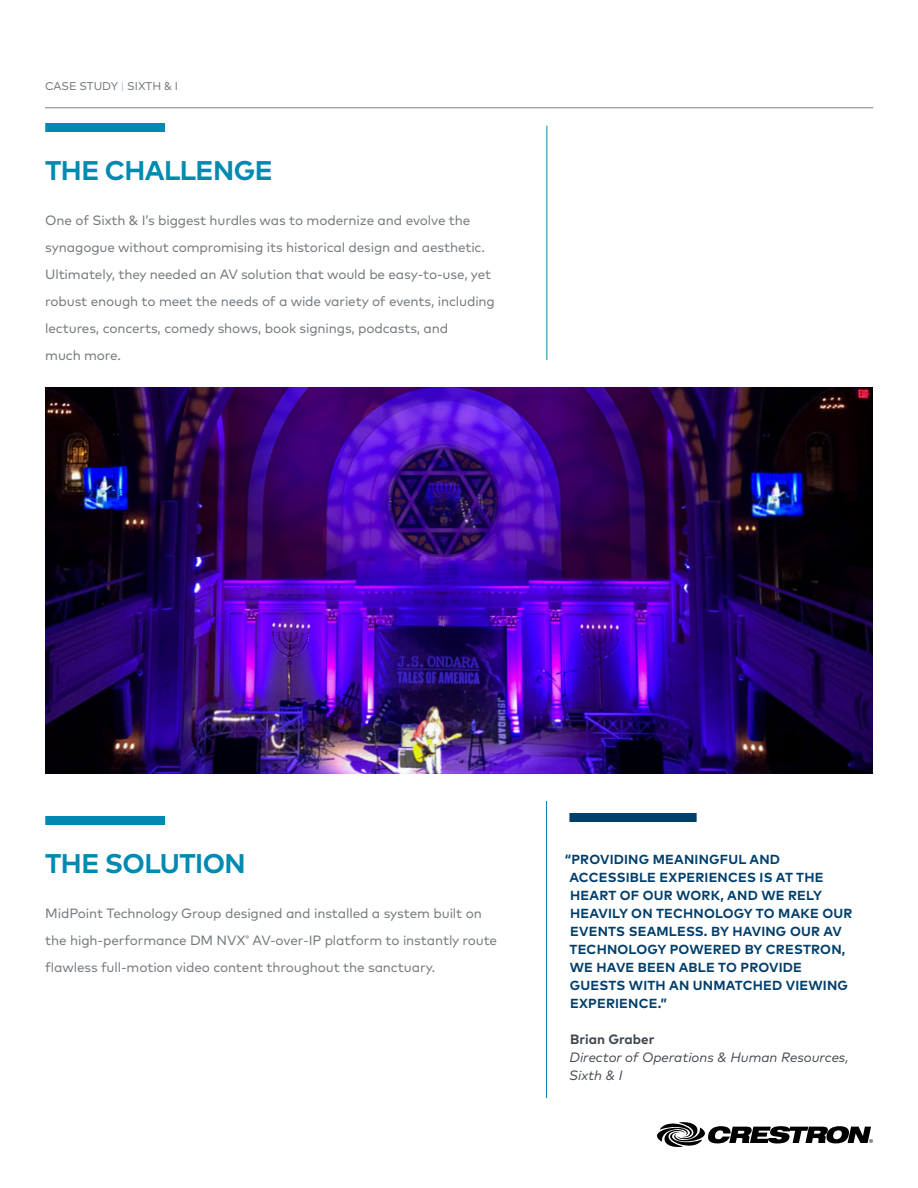
<style>
.page{position:relative;width:918px;height:1188px;background:#fff}
.page>*{position:absolute;margin:0;border:0;box-sizing:border-box;transform-origin:0 0}
.t1{font:700 27px "Mark Pro";letter-spacing:-.02em;color:#008ab1}
.t2{font:13.5px/27px "Mark Pro";letter-spacing:-.01em;color:#747a80}
.t3{font:italic 13.5px/18px "Mark Pro";color:#40474f}
.t4{font:700 13.5px "Mark Pro";color:#40474f}
.t5{font:700 13.2px/18px "Mark Pro";letter-spacing:.015em;color:#003e6b}
.t6{font:11.25px "Mark Pro";letter-spacing:-.005em;color:#747a80}
.s1{font-weight:300;color:#8cc3d9}
</style>
<div class="page">
<hr style="left:546px;top:801px;width:1px;height:297px;background:#008ab1">
<hr style="left:547px;top:126px;width:1px;height:234px;background:#008ab1">
<hr style="left:45px;top:108px;width:828px;height:1px;background:#7c8288">
<img style="left:45px;top:387px;width:828px;height:387px">
<svg style="left:657px;top:1122px;width:216px;height:25px"></svg>
<div style="left:45px;top:123px;width:120px;height:9px;background:#008ab1"></div>
<div style="left:569px;top:813px;width:128px;height:9px;background:#003e6b"></div>
<div style="left:45px;top:816px;width:120px;height:9px;background:#008ab1"></div>
<p class="t6" style="left:45px;top:78px;width:135px">CASE STUDY <span class="s1">|</span> SIXTH &amp; I</p>
<h1 class="t1" style="left:45px;top:150px;width:229px">THE CHALLENGE</h1>
<p class="t2" style="left:45px;top:206px;width:451px">One of Sixth &amp; I’s biggest hurdles was to modernize and evolve the synagogue without compromising its historical design and aesthetic.<br>Ultimately, they needed an AV solution that would be easy-to-use, yet robust enough to meet the needs of a wide variety of events, including lectures, concerts, comedy shows, book signings, podcasts, and<br>much more.</p>
<h1 class="t1" style="left:45px;top:843px;width:202px">THE SOLUTION</h1>
<p class="t2" style="left:45px;top:899px;width:453px">MidPoint Technology Group designed and installed a system built on the high-performance DM NVX<sup>®</sup> AV-over-IP platform to instantly route flawless full-motion video content throughout the sanctuary.</p>
<p class="t5" style="left:569px;top:849px;width:284px;text-indent:-5px">“PROVIDING MEANINGFUL AND<br>ACCESSIBLE EXPERIENCES IS AT THE<br>HEART OF OUR WORK, AND WE RELY<br>HEAVILY ON TECHNOLOGY TO MAKE OUR<br>EVENTS SEAMLESS. BY HAVING OUR AV<br>TECHNOLOGY POWERED BY CRESTRON,<br>WE HAVE BEEN ABLE TO PROVIDE<br>GUESTS WITH AN UNMATCHED VIEWING<br>EXPERIENCE.”</p>
<p class="t4" style="left:570px;top:1029px;width:86px">Brian Graber</p>
<p class="t3" style="left:569px;top:1047px;width:281px">Director of Operations &amp; Human Resources,<br>Sixth &amp; I</p>
</div>
